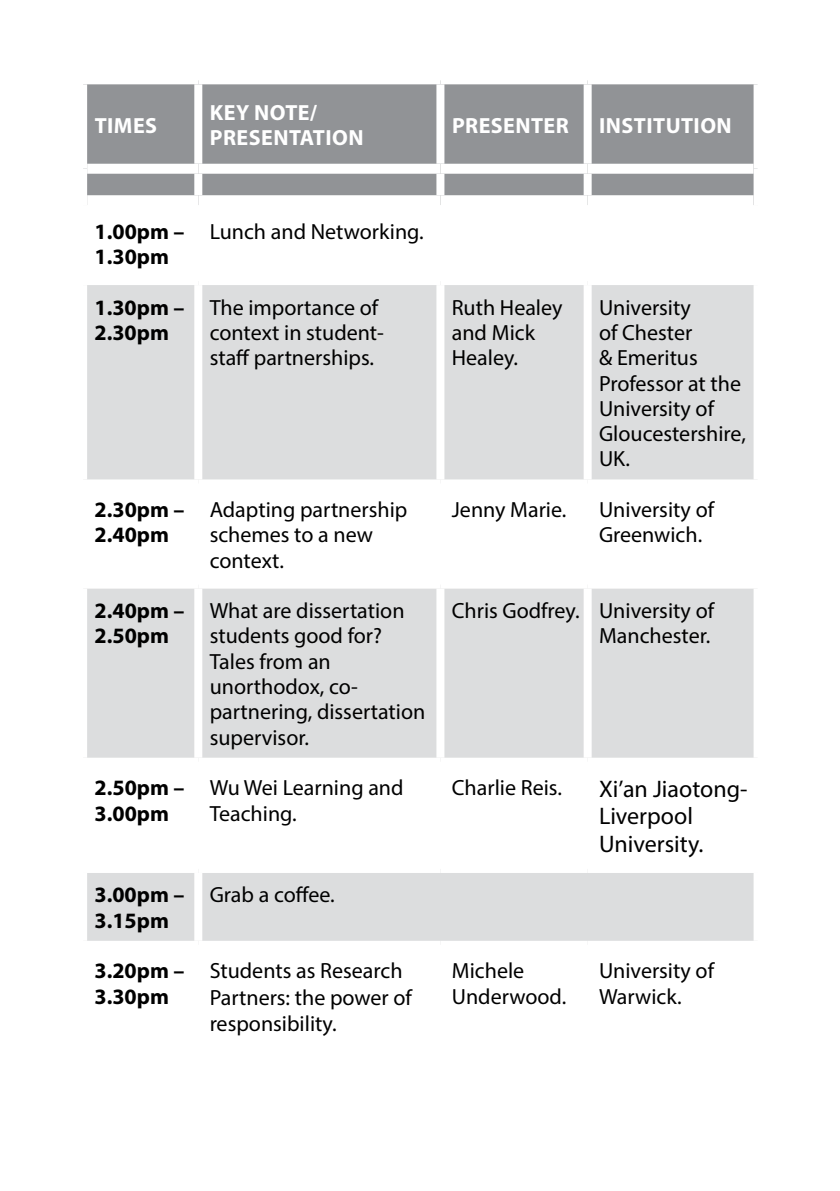
<style>
.page{position:relative;width:840px;height:1191px;background:#fff}
.page>*{position:absolute;margin:0;border:0;box-sizing:border-box;transform-origin:0 0}
.t1{font:24px/27.6px "Myriad Pro";color:#000}
.t2{font:22px/25.2px "Myriad Pro";color:#000}
.t3{font:700 22px/25.2px "Myriad Pro";color:#000}
.t4{font:700 22px/25.4px "Myriad Pro";letter-spacing:.02em;color:#fff}
</style>
<div class="page">
<div style="left:87px;top:84px;width:666px;height:111px;background:#919396"></div>
<svg style="left:87px;top:285px;width:666px;height:655px;fill:#dcddde"></svg>
<div style="left:194px;top:285px;width:8px;height:194px;background:#fff"></div>
<div style="left:436px;top:285px;width:8px;height:194px;background:#fff"></div>
<div style="left:583px;top:285px;width:8px;height:194px;background:#fff"></div>
<div style="left:79px;top:479px;width:119px;height:8px;background:#fff"></div>
<div style="left:198px;top:479px;width:242px;height:8px;background:#fff"></div>
<div style="left:194px;top:487px;width:8px;height:93px;background:#fff"></div>
<div style="left:440px;top:479px;width:147px;height:8px;background:#fff"></div>
<div style="left:436px;top:487px;width:8px;height:93px;background:#fff"></div>
<div style="left:587px;top:479px;width:174px;height:8px;background:#fff"></div>
<div style="left:583px;top:487px;width:8px;height:93px;background:#fff"></div>
<div style="left:79px;top:580px;width:119px;height:8px;background:#fff"></div>
<div style="left:198px;top:580px;width:242px;height:8px;background:#fff"></div>
<div style="left:194px;top:588px;width:8px;height:169px;background:#fff"></div>
<div style="left:440px;top:580px;width:147px;height:8px;background:#fff"></div>
<div style="left:436px;top:588px;width:8px;height:169px;background:#fff"></div>
<div style="left:587px;top:580px;width:174px;height:8px;background:#fff"></div>
<div style="left:583px;top:588px;width:8px;height:169px;background:#fff"></div>
<div style="left:79px;top:757px;width:119px;height:8px;background:#fff"></div>
<div style="left:198px;top:757px;width:242px;height:8px;background:#fff"></div>
<div style="left:194px;top:765px;width:8px;height:100px;background:#fff"></div>
<div style="left:440px;top:757px;width:147px;height:8px;background:#fff"></div>
<div style="left:436px;top:765px;width:8px;height:100px;background:#fff"></div>
<div style="left:587px;top:757px;width:174px;height:8px;background:#fff"></div>
<div style="left:583px;top:765px;width:8px;height:100px;background:#fff"></div>
<div style="left:79px;top:865px;width:119px;height:8px;background:#fff"></div>
<div style="left:198px;top:865px;width:242px;height:8px;background:#fff"></div>
<div style="left:194px;top:873px;width:8px;height:67px;background:#fff"></div>
<div style="left:440px;top:865px;width:147px;height:8px;background:#fff"></div>
<div style="left:587px;top:865px;width:174px;height:8px;background:#fff"></div>
<div style="left:194px;top:84px;width:8px;height:80px;background:#fff"></div>
<div style="left:436px;top:84px;width:8px;height:80px;background:#fff"></div>
<div style="left:583px;top:84px;width:8px;height:80px;background:#fff"></div>
<div style="left:194px;top:174px;width:8px;height:21px;background:#fff"></div>
<div style="left:436px;top:174px;width:8px;height:21px;background:#fff"></div>
<div style="left:583px;top:174px;width:8px;height:21px;background:#fff"></div>
<div style="left:87px;top:164px;width:111px;height:10px;background:#fff"></div>
<div style="left:198px;top:164px;width:242px;height:10px;background:#fff"></div>
<div style="left:440px;top:164px;width:147px;height:10px;background:#fff"></div>
<div style="left:587px;top:164px;width:166px;height:10px;background:#fff"></div>
<p class="t4" style="left:95px;top:112px;width:64px">TIMES</p>
<p class="t4" style="left:210px;top:99px;width:155px">KEY NOTE/<br>PRESENTATION</p>
<p class="t4" style="left:452px;top:112px;width:118px">PRESENTER</p>
<p class="t4" style="left:599px;top:112px;width:134px">INSTITUTION</p>
<p class="t3" style="left:94px;top:218px;width:91px">1.00pm –<br>1.30pm</p>
<p class="t2" style="left:209px;top:218px;width:215px">Lunch and Networking.</p>
<p class="t3" style="left:94px;top:294px;width:91px">1.30pm –<br>2.30pm</p>
<p class="t2" style="left:209px;top:294px;width:176px">The importance of context in student&shy;staff partnerships.</p>
<p class="t2" style="left:451px;top:294px;width:112px">Ruth Healey and Mick<br>Healey.</p>
<p class="t2" style="left:598px;top:294px;width:148px">University<br>of Chester<br>&amp; Emeritus<br>Professor at the<br>University of<br>Gloucestershire,<br>UK.</p>
<p class="t3" style="left:94px;top:496px;width:91px">2.30pm –<br>2.40pm</p>
<p class="t2" style="left:209px;top:496px;width:199px">Adapting partnership schemes to a new context.</p>
<p class="t2" style="left:451px;top:496px;width:116px">Jenny Marie.</p>
<p class="t2" style="left:598px;top:496px;width:117px">University of<br>Greenwich.</p>
<p class="t3" style="left:94px;top:597px;width:91px">2.40pm –<br>2.50pm</p>
<p class="t2" style="left:209px;top:598px;width:217px">What are dissertation students good for?<br>Tales from an unorthodox, co&shy;partnering, dissertation supervisor.</p>
<p class="t2" style="left:451px;top:597px;width:264px;text-align:right">Chris Godfrey. University of<br>Manchester.</p>
<p class="t3" style="left:94px;top:774px;width:91px">2.50pm –<br>3.00pm</p>
<p class="t2" style="left:209px;top:775px;width:195px">Wu Wei Learning and<br>Teaching.</p>
<p class="t2" style="left:451px;top:775px;width:111px">Charlie Reis.</p>
<p class="t1" style="left:598px;top:774px;width:150px">Xi’an Jiaotong-<br>Liverpool<br>University.</p>
<p class="t3" style="left:94px;top:881px;width:91px">3.00pm –<br>3.15pm</p>
<p class="t2" style="left:209px;top:882px;width:127px">Grab a coffee.</p>
<p class="t3" style="left:94px;top:957px;width:91px">3.20pm –<br>3.30pm</p>
<p class="t2" style="left:209px;top:957px;width:204px;line-height:26.4px">Students as Research<br>Partners: the power of responsibility.</p>
<p class="t2" style="left:451px;top:958px;width:116px">Michele<br>Underwood.</p>
<p class="t2" style="left:598px;top:958px;width:117px">University of<br>Warwick.</p>
</div>
